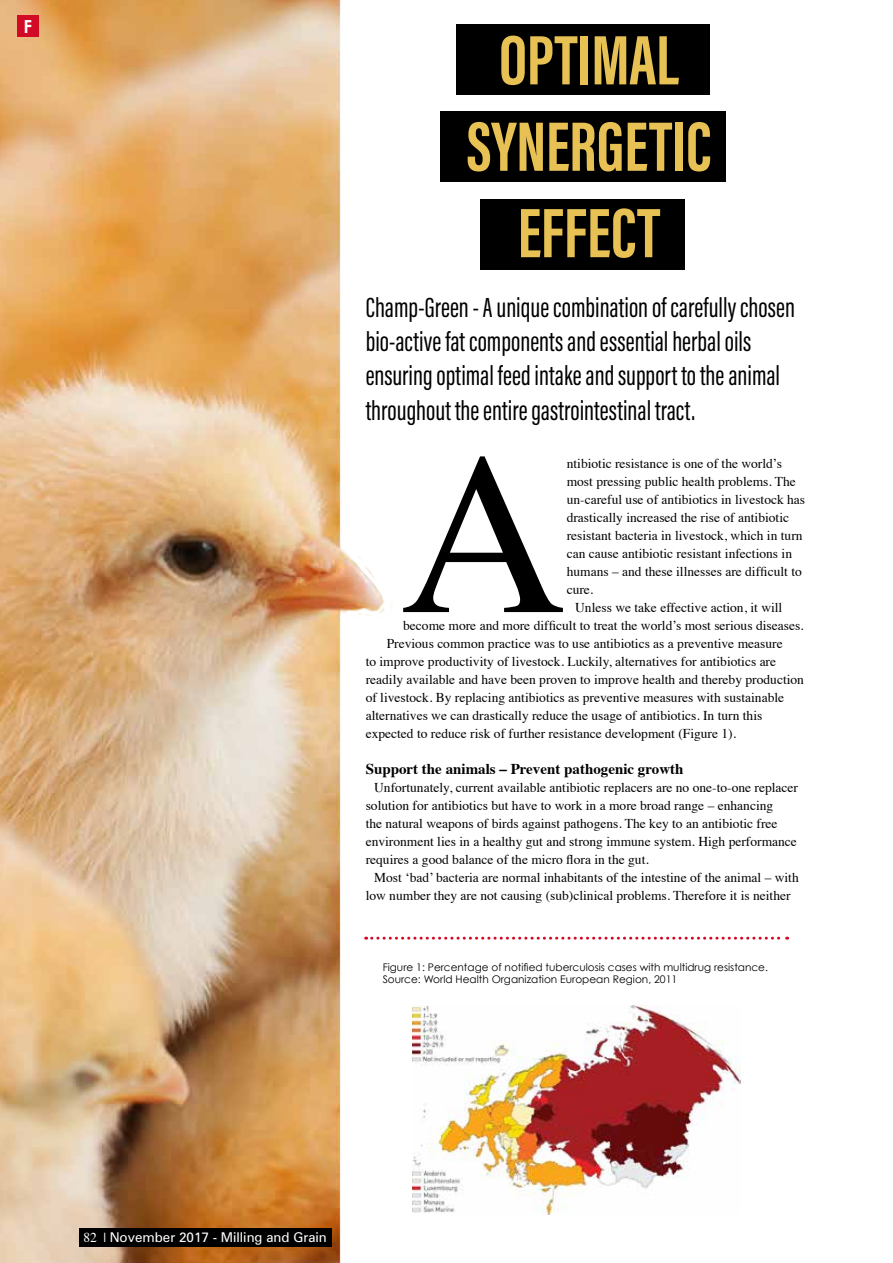
<style>
.page{position:relative;width:893px;height:1263px;background:#fff}
.page>*{position:absolute;margin:0;border:0;box-sizing:border-box;transform-origin:0 0}
.t1{font:231.15px "Times";color:#000}
.t2{font:700 72px/86.4px "Acumin Pro Extra Cond";color:#e7c153;text-align:center}
.t3{font:28.5px/34.2px "Acumin Pro Extra Cond";color:#000}
.t4{font:700 18px "Century Gothic";color:#fff}
.t5{font:700 15px "Times";color:#000}
.t6{font:13.5px/18px "Times";color:#000}
.t7{font:13.5px "Zurich BT";color:#fff}
.t8{font:10.5px/12.6px "Century Gothic";color:#000}
.s1{font-family:"Times"}
</style>
<div class="page">
<div style="left:480px;top:199px;width:205px;height:70px;background:#000"></div>
<div style="left:440px;top:112px;width:285px;height:70px;background:#000"></div>
<div style="left:456px;top:25px;width:253px;height:70px;background:#000"></div>
<img style="left:0;top:0;width:397px;height:1263px">
<img style="left:412px;top:1005px;width:328px;height:210px">
<svg style="left:366px;top:937px;width:422px;height:3px"></svg>
<div style="left:17px;top:16px;width:22px;height:21px;background:#d30a25"></div>
<div style="left:79px;top:1228px;width:252px;height:18px;background:#000"></div>
<h3 class="t4" style="left:24px;top:15px;width:10px">F</h3>
<h2 class="t2" style="left:467px;top:16px;width:246px">OPTIMAL<br>SYNERGETIC<br>EFFECT</h2>
<h3 class="t3" style="left:366px;top:290px;width:431px">Champ-Green - A unique combination of carefully chosen bio-active fat components and essential herbal oils ensuring optimal feed intake and support to the animal throughout the entire gastrointestinal tract.</h3>
<h1 class="t1" style="left:400px;top:318px;width:168px">A</h1>
<p class="t6" style="left:567px;top:453px;width:217px">ntibiotic resistance is one of the world’s</p>
<p class="t6" style="left:567px;top:471px;width:231px">most pressing public health problems. The</p>
<p class="t6" style="left:567px;top:489px;width:240px">un-careful use of antibiotics in livestock has</p>
<p class="t6" style="left:567px;top:507px;width:224px">drastically increased the rise of antibiotic</p>
<p class="t6" style="left:567px;top:525px;width:237px">resistant bacteria in livestock, which in turn</p>
<p class="t6" style="left:567px;top:543px;width:227px">can cause antibiotic resistant infections in</p>
<p class="t6" style="left:567px;top:561px;width:237px">humans – and these illnesses are difficult to</p>
<p class="t6" style="left:567px;top:579px;width:28px">cure.</p>
<p class="t6" style="left:575px;top:597px;width:209px">Unless we take effective action, it will</p>
<p class="t6" style="left:403px;top:615px;width:402px">become more and more difficult to treat the world’s most serious diseases.</p>
<p class="t6" style="left:387px;top:633px;width:397px">Previous common practice was to use antibiotics as a preventive measure</p>
<p class="t6" style="left:366px;top:651px;width:412px">to improve productivity of livestock. Luckily, alternatives for antibiotics are</p>
<p class="t6" style="left:366px;top:669px;width:440px">readily available and have been proven to improve health and thereby production</p>
<p class="t6" style="left:366px;top:687px;width:420px">of livestock. By replacing antibiotics as preventive measures with sustainable</p>
<p class="t6" style="left:366px;top:705px;width:398px">alternatives we can drastically reduce the usage of antibiotics. In turn this</p>
<p class="t6" style="left:366px;top:723px;width:372px">expected to reduce risk of further resistance development (Figure 1).</p>
<p class="t5" style="left:366px;top:755px;width:319px">Support the animals – Prevent pathogenic growth</p>
<p class="t6" style="left:366px;top:777px;width:434px;text-indent:9px">Unfortunately, current available antibiotic replacers are no one-to-one replacer solution for antibiotics but have to work in a more broad range – enhancing<br>the natural weapons of birds against pathogens. The key to an antibiotic free environment lies in a healthy gut and strong immune system. High performance requires a good balance of the micro flora in the gut.</p>
<p class="t6" style="left:366px;top:867px;width:435px;text-indent:9px">Most ‘bad’ bacteria are normal inhabitants of the intestine of the animal – with low number they are not causing (sub)clinical problems. Therefore it is neither</p>
<p class="t8" style="left:383px;top:960px;width:387px">Figure 1: Percentage of notified tuberculosis cases with multidrug resistance.<br>Source: World Health Organization European Region, 2011</p>
<p class="t7" style="left:83px;top:1229px;width:245px"><span class="s1">82 |</span> November 2017 - Milling and Grain</p>
</div>
